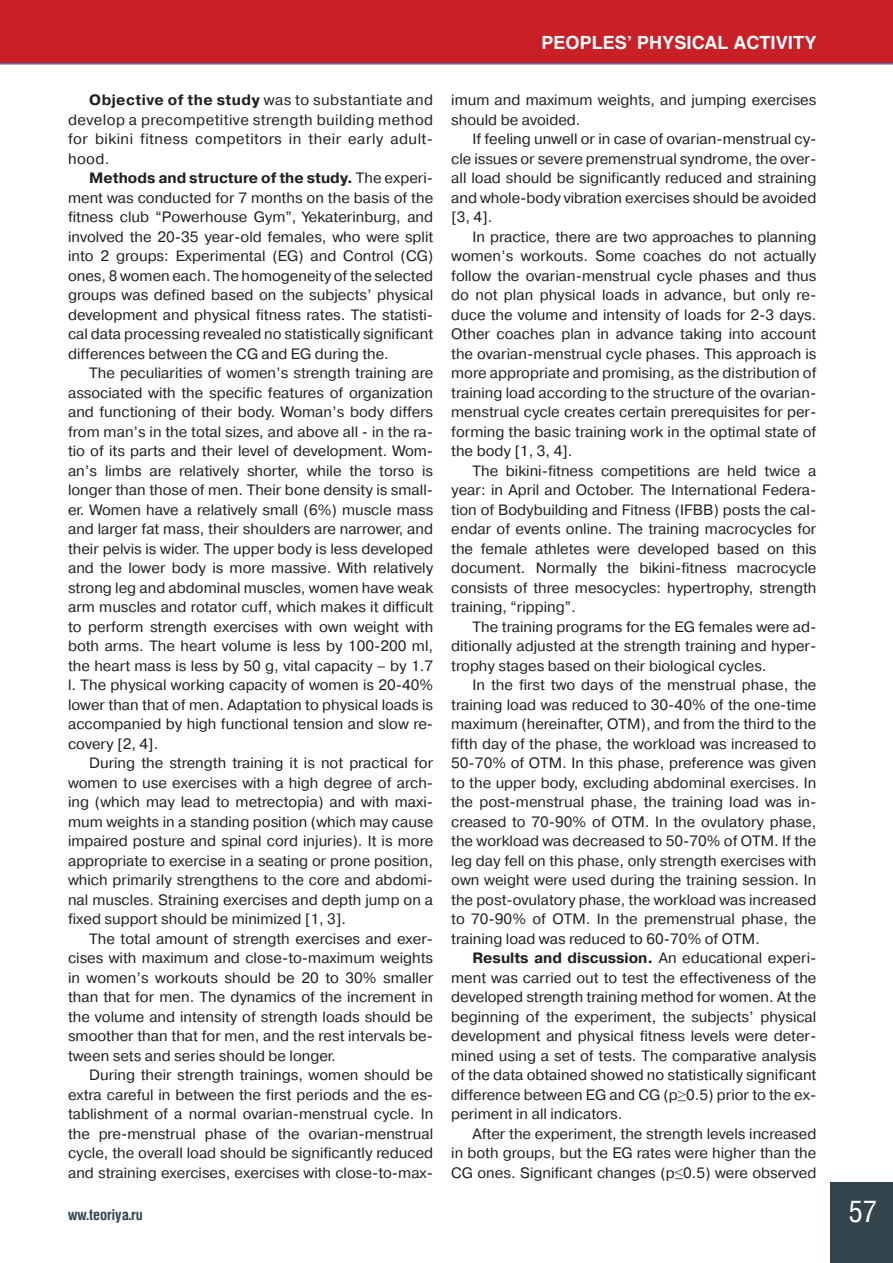
<style>
.page{position:relative;width:893px;height:1263px;background:#fff}
.page>*{position:absolute;margin:0;border:0;box-sizing:border-box;transform-origin:0 0}
.t1{font:30px "Helios Cond C";color:#fff}
.t2{font:700 18px "Helios C";color:#fff}
.Обычный{font:15px/19.5px "Pragmatica C";color:#231f20;text-align:justify}
.t3{font:700 15px "Helios Cond C";color:#34444d}
.s1{font-weight:700}
.s2{font-family:"Times New Roman"}
</style>
<div class="page">
<div style="left:0;top:0;width:893px;height:64px;background:#c82026"></div>
<hr style="left:0;top:63px;width:893px;height:2px;background:#5d6cb3">
<div style="left:831px;top:1182px;width:62px;height:81px;background:#34444d"></div>
<p class="Обычный" style="left:68px;top:90px;width:367px;text-indent:21px"><span class="s1">Objective of the study</span> was to substantiate and develop a precompetitive strength building method for bikini fitness competitors in their early adult&shy;hood.</p>
<p class="Обычный" style="left:68px;top:168px;width:367px;text-indent:21px"><span class="s1">Methods and structure of the study.</span> The experi&shy;ment was conducted for 7 months on the basis of the fitness club “Powerhouse Gym”, Yekaterinburg, and involved the 20-35 year-old females, who were split into 2 groups: Experimental (EG) and Control (CG) ones, 8 women each. The homogeneity of the selected groups was defined based on the subjects’ physical development and physical fitness rates. The statisti&shy;cal data processing revealed no statistically significant differences between the CG and EG during the.</p>
<p class="Обычный" style="left:68px;top:363px;width:367px;text-indent:21px">The peculiarities of women’s strength training are associated with the specific features of organization and functioning of their body. Woman’s body differs from man’s in the total sizes, and above all - in the ra&shy;tio of its parts and their level of development. Wom&shy;an’s limbs are relatively shorter, while the torso is longer than those of men. Their bone density is small&shy;er. Women have a relatively small (6%) muscle mass and larger fat mass, their shoulders are narrower, and their pelvis is wider. The upper body is less developed and the lower body is more massive. With relatively strong leg and abdominal muscles, women have weak arm muscles and rotator cuff, which makes it difficult to perform strength exercises with own weight with both arms. The heart volume is less by 100-200 ml, the heart mass is less by 50 g, vital capacity – by 1.7 l. The physical working capacity of women is 20-40% lower than that of men. Adaptation to physical loads is accompanied by high functional tension and slow re&shy;covery [2, 4].</p>
<p class="Обычный" style="left:68px;top:753px;width:367px;text-indent:21px">During the strength training it is not practical for women to use exercises with a high degree of arch&shy;ing (which may lead to metrectopia) and with maxi&shy;mum weights in a standing position (which may cause impaired posture and spinal cord injuries). It is more appropriate to exercise in a seating or prone position, which primarily strengthens to the core and abdomi&shy;nal muscles. Straining exercises and depth jump on a fixed support should be minimized [1, 3].</p>
<p class="Обычный" style="left:68px;top:929px;width:367px;text-indent:21px">The total amount of strength exercises and exer&shy;cises with maximum and close-to-maximum weights in women’s workouts should be 20 to 30% smaller than that for men. The dynamics of the increment in the volume and intensity of strength loads should be smoother than that for men, and the rest intervals be&shy;tween sets and series should be longer.</p>
<p class="Обычный" style="left:68px;top:1065px;width:367px;text-indent:21px">During their strength trainings, women should be extra careful in between the first periods and the es&shy;tablishment of a normal ovarian-menstrual cycle. In the pre-menstrual phase of the ovarian-menstrual cycle, the overall load should be significantly reduced and straining exercises, exercises with close-to-max-</p>
<p class="t2" style="left:542px;top:33px;width:276px">PEOPLES’ PHYSICAL ACTIVITY</p>
<p class="Обычный" style="left:451px;top:90px;width:367px">imum and maximum weights, and jumping exercises should be avoided.</p>
<p class="Обычный" style="left:451px;top:129px;width:367px;text-indent:21px">If feeling unwell or in case of ovarian-menstrual cy&shy;cle issues or severe premenstrual syndrome, the over&shy;all load should be significantly reduced and straining and whole-body vibration exercises should be avoided [3, 4].</p>
<p class="Обычный" style="left:451px;top:227px;width:367px;text-indent:21px">In practice, there are two approaches to planning women’s workouts. Some coaches do not actually follow the ovarian-menstrual cycle phases and thus do not plan physical loads in advance, but only re&shy;duce the volume and intensity of loads for 2-3 days.<br>Other coaches plan in advance taking into account the ovarian-menstrual cycle phases. This approach is more appropriate and promising, as the distribution of training load according to the structure of the ovarian&shy;menstrual cycle creates certain prerequisites for per&shy;forming the basic training work in the optimal state of the body [1, 3, 4].</p>
<p class="Обычный" style="left:451px;top:461px;width:367px;text-indent:21px">The bikini-fitness competitions are held twice a year: in April and October. The International Federa&shy;tion of Bodybuilding and Fitness (IFBB) posts the cal&shy;endar of events online. The training macrocycles for the female athletes were developed based on this document. Normally the bikini-fitness macrocycle consists of three mesocycles: hypertrophy, strength training, “ripping”.</p>
<p class="Обычный" style="left:451px;top:617px;width:367px;text-indent:21px">The training programs for the EG females were ad&shy;ditionally adjusted at the strength training and hyper&shy;trophy stages based on their biological cycles.</p>
<p class="Обычный" style="left:451px;top:675px;width:367px;text-indent:21px">In the first two days of the menstrual phase, the training load was reduced to 30-40% of the one-time maximum (hereinafter, OTM), and from the third to the fifth day of the phase, the workload was increased to 50-70% of OTM. In this phase, preference was given to the upper body, excluding abdominal exercises. In the post-menstrual phase, the training load was in&shy;creased to 70-90% of OTM. In the ovulatory phase, the workload was decreased to 50-70% of OTM. If the leg day fell on this phase, only strength exercises with own weight were used during the training session. In the post-ovulatory phase, the workload was increased to 70-90% of OTM. In the premenstrual phase, the training load was reduced to 60-70% of OTM.</p>
<p class="Обычный" style="left:451px;top:948px;width:367px;text-indent:21px"><span class="s1">Results and discussion.</span> An educational experi&shy;ment was carried out to test the effectiveness of the developed strength training method for women. At the beginning of the experiment, the subjects’ physical development and physical fitness levels were deter&shy;mined using a set of tests. The comparative analysis of the data obtained showed no statistically significant difference between EG and CG (p<span class="s2">≥</span>0.5) prior to the ex&shy;periment in all indicators.</p>
<p class="Обычный" style="left:451px;top:1124px;width:367px;text-indent:21px">After the experiment, the strength levels increased in both groups, but the EG rates were higher than the CG ones. Significant changes (p<span class="s2">≤</span>0.5) were observed</p>
<p class="t3" style="left:68px;top:1205px;width:76px">ww.teoriya.ru</p>
<h1 class="t1" style="left:848px;top:1194px;width:30px">57</h1>
</div>
